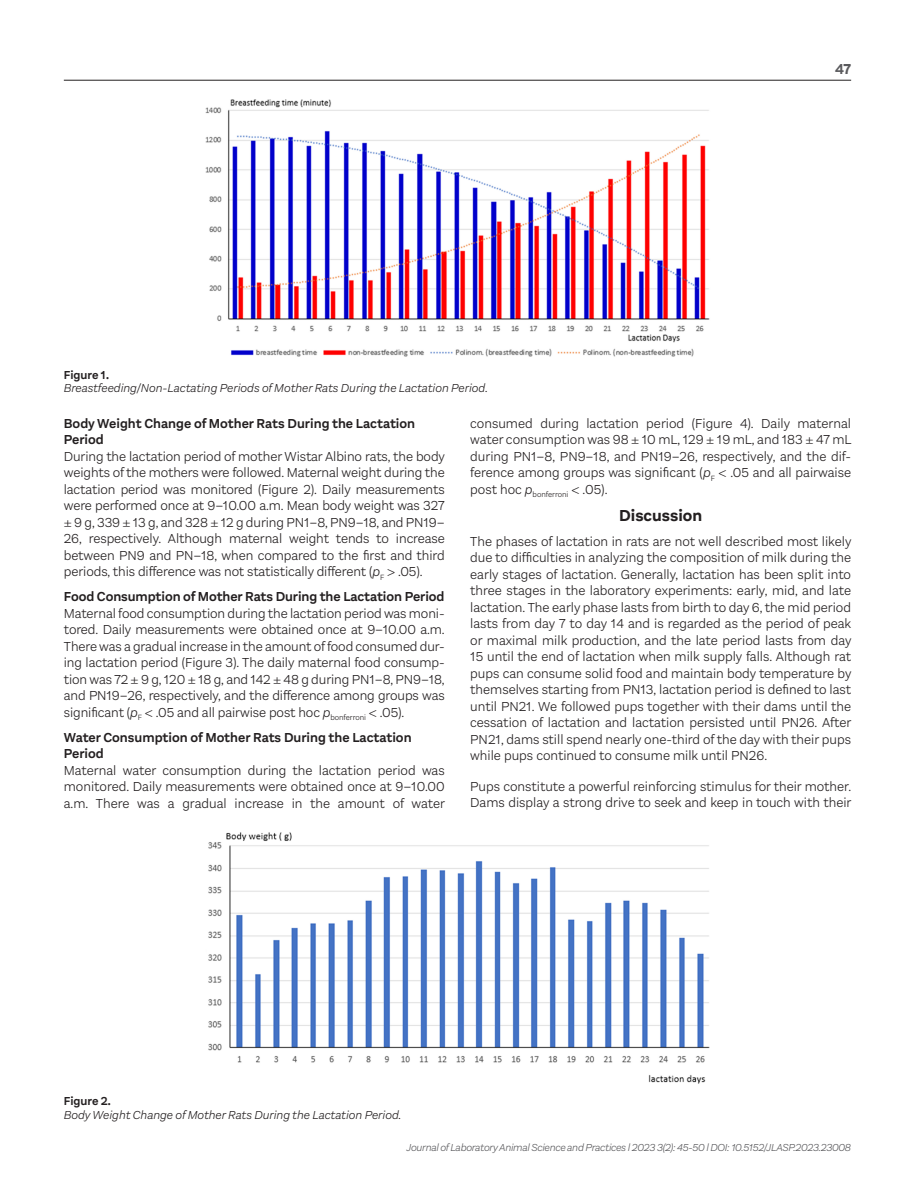
<style>
.page{position:relative;width:915px;height:1191px;background:#fff}
.page>*{position:absolute;margin:0;border:0;box-sizing:border-box;transform-origin:0 0}
.t1{font:700 16.5px "Aestetico";color:#231f20}
.t2{font:700 15px "Aestetico";color:#5a5a5d}
.t3{font:300 13.5px/16.5px "Aestetico";color:#231f20;text-align:justify}
.t4{font:600 13.5px/16.5px "Aestetico";color:#231f20}
.t5{font:italic 300 12px "Aestetico";color:#231f20}
.t6{font:600 12px "Aestetico";color:#231f20}
.t7{font:italic 300 10.5px "Aestetico";letter-spacing:-.025em;color:#5a5a5d}
.s1{font-family:"Helvetica Neue"}
.s2{font-style:italic}
</style>
<div class="page">
<hr style="left:64px;top:80px;width:786px;height:1px;background:#231f20">
<img style="left:205px;top:99px;width:505px;height:258px">
<img style="left:208px;top:832px;width:502px;height:252px">
<p class="t6" style="left:64px;top:367px;width:47px">Figure 1.</p>
<p class="t5" style="left:64px;top:381px;width:425px">Breastfeeding/Non-Lactating Periods of Mother Rats During the Lactation Period.</p>
<p class="t2" style="left:835px;top:60px;width:17px">47</p>
<p class="t4" style="left:64px;top:415px;width:353px">Body Weight Change of Mother Rats During the Lactation<br>Period</p>
<p class="t3" style="left:64px;top:448px;width:382px">During the lactation period of mother Wistar Albino rats, the body weights of the mothers were followed. Maternal weight during the lactation period was monitored (Figure 2). Daily measurements were performed once at 9–10.00 a.m. Mean body weight was 327 <span class="s1">±</span> 9 g, 339 <span class="s1">±</span> 13 g, and 328 <span class="s1">±</span> 12 g during PN1–8, PN9–18, and PN19– 26, respectively. Although maternal weight tends to increase between PN9 and PN–18, when compared to the first and third periods, this difference was not statistically different (<span class="s2">p</span><sub>F</sub> <span class="s1">&gt;</span> .05).</p>
<p class="t4" style="left:64px;top:589px;width:382px">Food Consumption of Mother Rats During the Lactation Period</p>
<p class="t3" style="left:64px;top:605px;width:382px">Maternal food consumption during the lactation period was moni&shy;tored. Daily measurements were obtained once at 9–10.00 a.m.<br>There was a gradual increase in the amount of food consumed dur&shy;ing lactation period (Figure 3). The daily maternal food consump&shy;tion was 72 <span class="s1">±</span> 9 g, 120 <span class="s1">±</span> 18 g, and 142 <span class="s1">±</span> 48 g during PN1–8, PN9–18, and PN19–26, respectively, and the difference among groups was significant (<span class="s2">p</span><sub>F</sub> <span class="s1">&lt;</span> .05 and all pairwise post hoc <span class="s2">p</span><sub>bonferroni</sub> <span class="s1">&lt;</span> .05).</p>
<p class="t4" style="left:64px;top:729px;width:349px">Water Consumption of Mother Rats During the Lactation<br>Period</p>
<p class="t3" style="left:64px;top:762px;width:382px">Maternal water consumption during the lactation period was monitored. Daily measurements were obtained once at 9–10.00 a.m. There was a gradual increase in the amount of water</p>
<p class="t3" style="left:470px;top:415px;width:383px">consumed during lactation period (Figure 4). Daily maternal water consumption was 98 <span class="s1">±</span> 10 mL, 129 <span class="s1">±</span> 19 mL, and 183 <span class="s1">±</span> 47 mL during PN1–8, PN9–18, and PN19–26, respectively, and the dif&shy;ference among groups was significant (<span class="s2">p</span><sub>F</sub> <span class="s1">&lt;</span> .05 and all pairwaise post hoc <span class="s2">p</span><sub>bonferroni</sub> <span class="s1">&lt;</span> .05).</p>
<p class="t1" style="left:619px;top:505px;width:84px">Discussion</p>
<p class="t3" style="left:470px;top:533px;width:382px">The phases of lactation in rats are not well described most likely due to difficulties in analyzing the composition of milk during the early stages of lactation. Generally, lactation has been split into three stages in the laboratory experiments: early, mid, and late lactation. The early phase lasts from birth to day 6, the mid period lasts from day 7 to day 14 and is regarded as the period of peak or maximal milk production, and the late period lasts from day 15 until the end of lactation when milk supply falls. Although rat pups can consume solid food and maintain body temperature by themselves starting from PN13, lactation period is defined to last until PN21. We followed pups together with their dams until the cessation of lactation and lactation persisted until PN26. After PN21, dams still spend nearly one-third of the day with their pups while pups continued to consume milk until PN26.</p>
<p class="t3" style="left:470px;top:778px;width:382px">Pups constitute a powerful reinforcing stimulus for their mother.<br>Dams display a strong drive to seek and keep in touch with their</p>
<p class="t6" style="left:64px;top:1094px;width:48px">Figure 2.</p>
<p class="t5" style="left:64px;top:1108px;width:339px">Body Weight Change of Mother Rats During the Lactation Period.</p>
<p class="t7" style="left:406px;top:1141px;width:446px">Journal of Laboratory Animal Science and Practices l 2023 3(2): 45-50 l DOI: 10.5152/JLASP.2023.23008</p>
</div>
